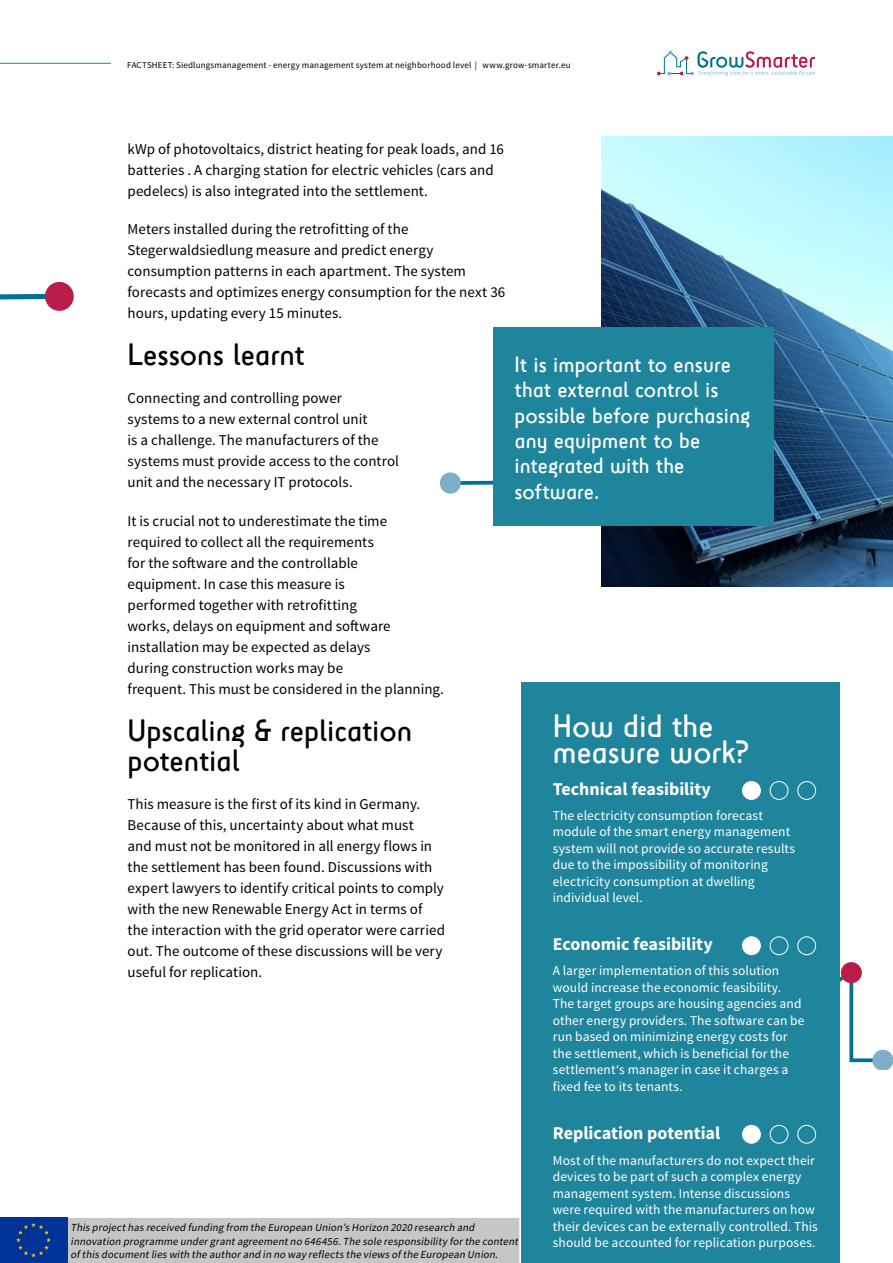
<style>
.page{position:relative;width:893px;height:1263px;background:#fff}
.page>*{position:absolute;margin:0;border:0;box-sizing:border-box;transform-origin:0 0}
.t1{font:33px/25.5px "Sci Fly Sans";color:#fff}
.t2{font:31.5px/30px "Sci Fly Sans";color:#000}
.t3{font:22.5px/25.5px "Sci Fly Sans";color:#fff}
.t4{font:700 18px "Source Sans Pro";color:#fff}
.t5{font:15px/21px "Source Sans Pro";letter-spacing:.005em;color:#000}
.t6{font:13.5px/16.5px "Source Sans Pro";letter-spacing:.005em;color:#fff}
.t7{font:italic 10.8px/13.5px "Source Sans Pro";color:#000}
.t8{font:9px "Source Sans Pro";letter-spacing:.02em;color:#000}
</style>
<div class="page">
<div style="left:521px;top:682px;width:319px;height:581px;background:#1f859d"></div>
<svg style="left:439px;top:472px;width:54px;height:22px"></svg>
<svg style="left:0;top:281px;width:74px;height:30px"></svg>
<img style="left:602px;top:136px;width:291px;height:451px">
<div style="left:493px;top:328px;width:281px;height:198px;background:#1f859d"></div>
<hr style="left:0;top:63px;width:111px;height:1px;background:#1f859d">
<svg style="left:657px;top:51px;width:158px;height:25px"></svg>
<svg style="left:840px;top:962px;width:53px;height:107px"></svg>
<div style="left:841px;top:962px;width:21px;height:21px;background:#b91c49;border-radius:50%"></div>
<div style="left:742px;top:781px;width:18px;height:18px;background:#fff;border-radius:50%"></div>
<div style="left:742px;top:781px;width:19px;height:19px;border:1px solid #fff;border-radius:50%"></div>
<div style="left:770px;top:781px;width:18px;height:19px;border:1px solid #fff;border-radius:50%"></div>
<div style="left:797px;top:781px;width:19px;height:19px;border:1px solid #fff;border-radius:50%"></div>
<div style="left:742px;top:937px;width:18px;height:18px;background:#fff;border-radius:50%"></div>
<div style="left:742px;top:936px;width:19px;height:19px;border:1px solid #fff;border-radius:50%"></div>
<div style="left:770px;top:936px;width:18px;height:19px;border:1px solid #fff;border-radius:50%"></div>
<div style="left:797px;top:936px;width:19px;height:19px;border:1px solid #fff;border-radius:50%"></div>
<div style="left:742px;top:1125px;width:18px;height:18px;background:#fff;border-radius:50%"></div>
<div style="left:742px;top:1125px;width:19px;height:18px;border:1px solid #fff;border-radius:50%"></div>
<div style="left:770px;top:1125px;width:18px;height:18px;border:1px solid #fff;border-radius:50%"></div>
<div style="left:797px;top:1125px;width:19px;height:18px;border:1px solid #fff;border-radius:50%"></div>
<div style="left:0;top:1217px;width:520px;height:46px;background:#c6c6c6"></div>
<img style="left:0;top:1218px;width:68px;height:45px">
<p class="t8" style="left:127px;top:59px;width:445px">FACTSHEET: Siedlungsmanagement - energy management system at neighborhood level | www.grow-smarter.eu</p>
<p class="t5" style="left:128px;top:139px;width:378px">kWp of photovoltaics, district heating for peak loads, and 16 batteries . A charging station for electric vehicles (cars and pedelecs) is also integrated into the settlement.</p>
<p class="t5" style="left:128px;top:219px;width:379px">Meters installed during the retrofitting of the Stegerwaldsiedlung measure and predict energy consumption patterns in each apartment. The system forecasts and optimizes energy consumption for the next 36 hours, updating every 15 minutes.</p>
<h2 class="t2" style="left:128px;top:340px;width:179px">Lessons learnt</h2>
<p class="t5" style="left:128px;top:388px;width:273px">Connecting and controlling power<br>systems to a new external control unit<br>is a challenge. The manufacturers of the systems must provide access to the control unit and the necessary IT protocols.</p>
<p class="t5" style="left:128px;top:510px;width:318px">It is crucial not to underestimate the time required to collect all the requirements<br>for the software and the controllable<br>equipment. In case this measure is<br>performed together with retrofitting<br>works, delays on equipment and software installation may be expected as delays<br>during construction works may be<br>frequent. This must be considered in the planning.</p>
<h2 class="t2" style="left:128px;top:715px;width:286px">Upscaling &amp; replication potential</h2>
<p class="t5" style="left:128px;top:793px;width:319px">This measure is the first of its kind in Germany.<br>Because of this, uncertainty about what must<br>and must not be monitored in all energy flows in the settlement has been found. Discussions with expert lawyers to identify critical points to comply with the new Renewable Energy Act in terms of the interaction with the grid operator were carried out. The outcome of these discussions will be very useful for replication.</p>
<h3 class="t3" style="left:514px;top:351px;width:237px">It is important to ensure that external control is possible before purchasing any equipment to be integrated with the software.</h3>
<h1 class="t1" style="left:553px;top:713px;width:198px">How did the measure work?</h1>
<p class="t4" style="left:553px;top:777px;width:160px">Technical feasibility</p>
<p class="t6" style="left:553px;top:807px;width:244px">The electricity consumption forecast module of the smart energy management system will not provide so accurate results due to the impossibility of monitoring electricity consumption at dwelling individual level.</p>
<p class="t4" style="left:553px;top:933px;width:162px">Economic feasibility</p>
<p class="t6" style="left:553px;top:963px;width:253px">A larger implementation of this solution would increase the economic feasibility.<br>The target groups are housing agencies and other energy providers. The software can be run based on minimizing energy costs for the settlement, which is beneficial for the settlement‘s manager in case it charges a fixed fee to its tenants.</p>
<p class="t4" style="left:553px;top:1122px;width:169px">Replication potential</p>
<p class="t6" style="left:553px;top:1152px;width:266px">Most of the manufacturers do not expect their devices to be part of such a complex energy management system. Intense discussions were required with the manufacturers on how their devices can be externally controlled. This should be accounted for replication purposes.</p>
<p class="t7" style="left:71px;top:1221px;width:451px">This projecthas received funding from the European Union’s Horizon 2020 research and innovation programme undergrantagreementno 646456.The sole responsibility forthe content ofthis documentlies with the authorand in no way reflects the views ofthe European Union.</p>
</div>
